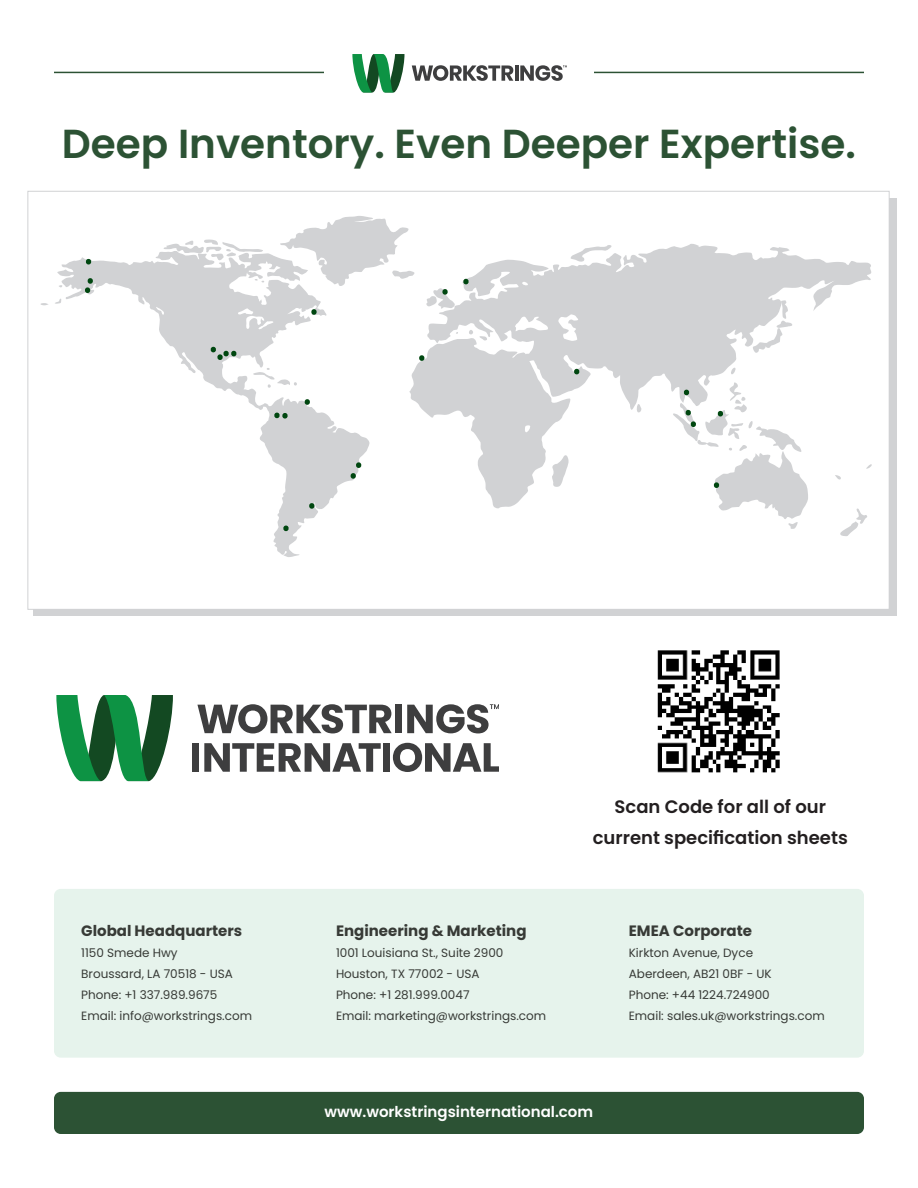
<style>
.page{position:relative;width:918px;height:1188px;background:#fff}
.page>*{position:absolute;margin:0;border:0;box-sizing:border-box;transform-origin:0 0}
.Super_Head_G_27_SB{font:600 40.5px "Poppins";color:#2c5234}
.t1{font:600 18px "Poppins";color:#231f20}
.t2{font:700 15px "Poppins";color:#373a36}
.t3{font:600 15px "Poppins";color:#fff}
.t4{font:12px "Poppins";color:#373a36}
</style>
<div class="page">
<div style="left:54px;top:889px;width:810px;height:169px;background:#e6f3ec;border-radius:7px"></div>
<hr style="left:594px;top:72px;width:270px;height:1px;background:#2c5234">
<hr style="left:54px;top:72px;width:270px;height:1px;background:#2c5234">
<svg style="left:352px;top:54px;width:53px;height:38px"></svg>
<svg style="left:412px;top:65px;width:101px;height:16px"></svg>
<hr style="left:515px;top:65px;width:3px;height:16px;background:#3e3e3f">
<svg style="left:520px;top:65px;width:46px;height:16px"></svg>
<div style="left:54px;top:1092px;width:810px;height:42px;background:#2c5234;border-radius:7px"></div>
<svg style="left:56px;top:695px;width:117px;height:86px"></svg>
<svg style="left:197px;top:704px;width:195px;height:29px"></svg>
<div style="left:395px;top:705px;width:7px;height:28px;background:#3e3e3f"></div>
<div style="left:192px;top:743px;width:7px;height:29px;background:#3e3e3f"></div>
<svg style="left:204px;top:743px;width:177px;height:29px"></svg>
<div style="left:383px;top:743px;width:7px;height:29px;background:#3e3e3f"></div>
<svg style="left:393px;top:743px;width:106px;height:29px"></svg>
<svg style="left:407px;top:704px;width:92px;height:29px"></svg>
<div style="left:33px;top:198px;width:864px;height:418px;background:#d1d2d4"></div>
<div style="left:28px;top:192px;width:861px;height:417px;background:#fff"></div>
<svg style="left:40px;top:302px;width:17px;height:3px"></svg>
<svg style="left:57px;top:252px;width:313px;height:305px"></svg>
<svg style="left:254px;top:278px;width:11px;height:5px"></svg>
<svg style="left:163px;top:239px;width:100px;height:22px"></svg>
<svg style="left:278px;top:216px;width:137px;height:70px"></svg>
<svg style="left:253px;top:368px;width:45px;height:20px"></svg>
<svg style="left:428px;top:244px;width:444px;height:166px;fill:#d1d2d4"></svg>
<svg style="left:570px;top:244px;width:42px;height:18px"></svg>
<svg style="left:752px;top:300px;width:41px;height:53px"></svg>
<svg style="left:730px;top:367px;width:7px;height:7px"></svg>
<svg style="left:840px;top:508px;width:27px;height:28px"></svg>
<svg style="left:866px;top:464px;width:6px;height:5px"></svg>
<svg style="left:835px;top:475px;width:6px;height:5px"></svg>
<svg style="left:210px;top:347px;width:27px;height:13px"></svg>
<svg style="left:304px;top:399px;width:7px;height:6px"></svg>
<svg style="left:273px;top:413px;width:16px;height:6px"></svg>
<svg style="left:426px;top:288px;width:29px;height:21px"></svg>
<svg style="left:462px;top:279px;width:8px;height:5px"></svg>
<svg style="left:409px;top:330px;width:171px;height:179px"></svg>
<svg style="left:671px;top:382px;width:137px;height:147px"></svg>
<svg style="left:350px;top:462px;width:12px;height:17px"></svg>
<svg style="left:308px;top:503px;width:7px;height:6px"></svg>
<svg style="left:282px;top:526px;width:8px;height:5px"></svg>
<svg style="left:310px;top:309px;width:8px;height:6px"></svg>
<svg style="left:84px;top:278px;width:10px;height:15px"></svg>
<svg style="left:85px;top:259px;width:7px;height:6px"></svg>
<img style="left:657px;top:650px;width:123px;height:123px">
<p class="Super_Head_G_27_SB" style="left:62px;top:121px;width:796px">Deep Inventory. Even Deeper Expertise.</p>
<h2 class="t2" style="left:81px;top:922px;width:162px">Global Headquarters</h2>
<h2 class="t4" style="left:81px;top:946px;width:98px">1150 Smede Hwy</h2>
<p class="t4" style="left:81px;top:967px;width:153px">Broussard, LA 70518 - USA</p>
<p class="t4" style="left:81px;top:988px;width:138px">Phone: +1 337.989.9675</p>
<p class="t4" style="left:81px;top:1009px;width:172px">Email: info@workstrings.com</p>
<h2 class="t2" style="left:336px;top:922px;width:192px">Engineering &amp; Marketing</h2>
<p class="t4" style="left:336px;top:946px;width:169px">1001 Louisiana St., Suite 2900</p>
<p class="t4" style="left:336px;top:967px;width:145px">Houston, TX 77002 - USA</p>
<p class="t4" style="left:336px;top:988px;width:135px">Phone: +1 281.999.0047</p>
<p class="t4" style="left:336px;top:1009px;width:212px">Email: marketing@workstrings.com</p>
<p class="t1" style="left:615px;top:797px;width:213px">Scan Code for all of our</p>
<p class="t1" style="left:593px;top:827px;width:257px">current specification sheets</p>
<h2 class="t2" style="left:629px;top:922px;width:125px">EMEA Corporate</h2>
<p class="t4" style="left:629px;top:946px;width:126px">Kirkton Avenue, Dyce</p>
<p class="t4" style="left:629px;top:967px;width:145px">Aberdeen, AB21 0BF - UK</p>
<p class="t4" style="left:629px;top:988px;width:143px">Phone: +44 1224.724900</p>
<p class="t4" style="left:629px;top:1009px;width:197px">Email: sales.uk@workstrings.com</p>
<p class="t3" style="left:324px;top:1103px;width:270px">www.workstringsinternational.com</p>
</div>
